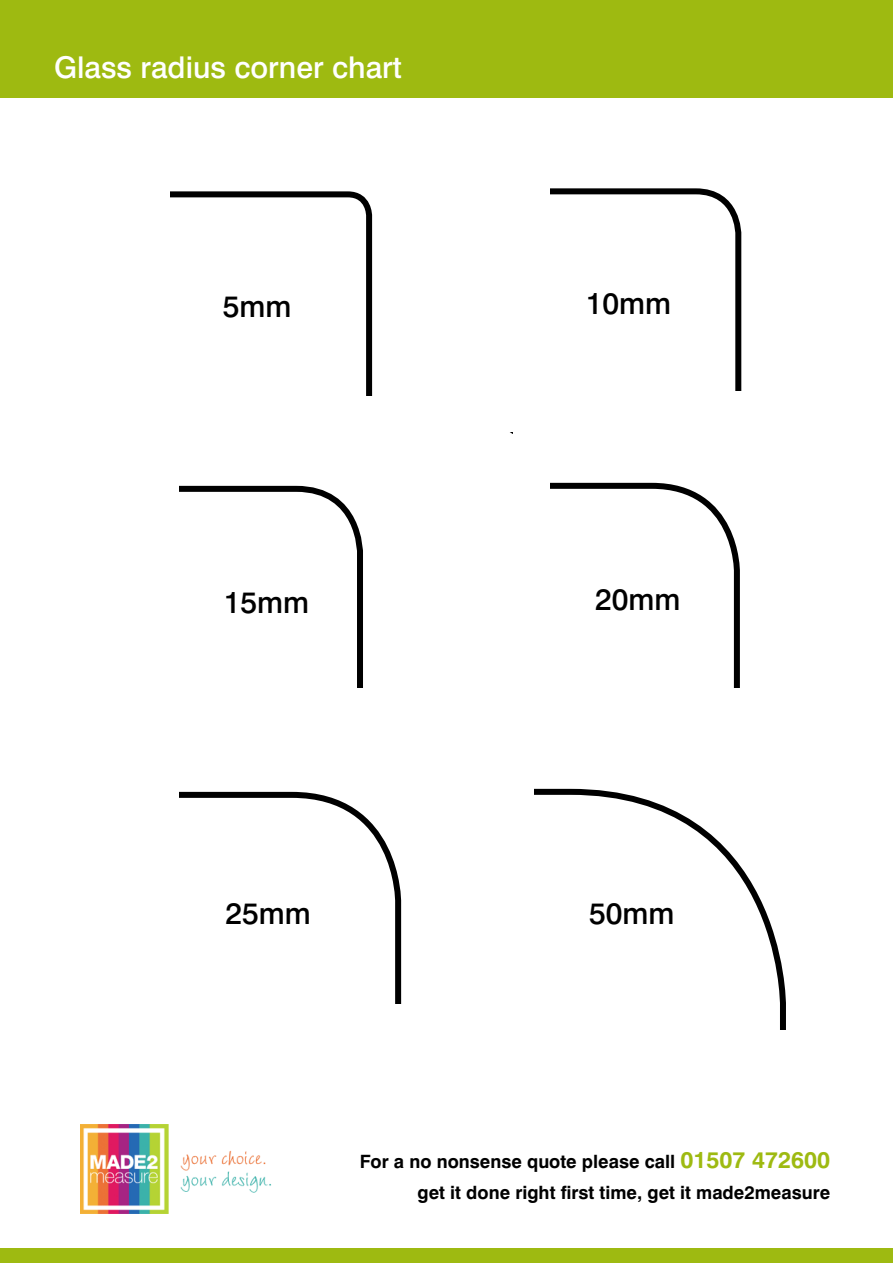
<style>
.page{position:relative;width:893px;height:1263px;background:#fff}
.page>*{position:absolute;margin:0;border:0;box-sizing:border-box;transform-origin:0 0}
.t1{font:500 30px "Swiss 721 BT";color:#000}
.t2{font:500 30px "Swiss 721 BT";color:#fff}
.t3{font:700 18.3px/30.6px "Swiss 721 BT";color:#000;text-align:right}
.s1{font-size:22.95px;color:#9eba11}
</style>
<div class="page">
<svg style="left:534px;top:789px;width:252px;height:241px"></svg>
<svg style="left:179px;top:792px;width:222px;height:212px"></svg>
<div style="left:0;top:0;width:893px;height:98px;background:#9eba11"></div>
<img style="left:80px;top:1124px;width:191px;height:89px">
<div style="left:0;top:1248px;width:893px;height:15px;background:#9eba11"></div>
<div style="left:140px;top:191px;width:232px;height:232px;border:6px solid #000;border-radius:21px"></div>
<div style="left:131px;top:186px;width:38px;height:249px;background:#fff"></div>
<div style="left:142px;top:396px;width:249px;height:39px;background:#fff"></div>
<div style="left:490px;top:188px;width:251px;height:251px;border:6px solid #000;border-radius:43px"></div>
<div style="left:466px;top:179px;width:84px;height:253px;background:#fff"></div>
<div style="left:513px;top:391px;width:249px;height:49px;background:#fff"></div>
<div style="left:70px;top:486px;width:293px;height:293px;border:6px solid #000;border-radius:64px"></div>
<div style="left:35px;top:480px;width:144px;height:294px;background:#fff"></div>
<div style="left:76px;top:688px;width:716px;height:95px;background:#fff"></div>
<div style="left:442px;top:483px;width:298px;height:297px;border:6px solid #000;border-radius:85px"></div>
<div style="left:417px;top:477px;width:133px;height:249px;background:#fff"></div>
<div style="left:417px;top:688px;width:354px;height:95px;background:#fff"></div>
<h1 class="t2" style="left:54px;top:49px;width:349px">Glass radius corner chart</h1>
<h1 class="t1" style="left:223px;top:288px;width:70px">5mm</h1>
<h1 class="t1" style="left:586px;top:285px;width:87px">10mm</h1>
<h1 class="t1" style="left:224px;top:584px;width:87px">15mm</h1>
<h1 class="t1" style="left:595px;top:581px;width:87px">20mm</h1>
<h1 class="t1" style="left:225px;top:894px;width:87px">25mm</h1>
<h1 class="t1" style="left:589px;top:894px;width:87px">50mm</h1>
<p class="t3" style="left:360px;top:1146px;width:472px">For a no nonsense quote please call <span class="s1">01507 472600 </span>get it done right first time, get it made2measure</p>
</div>
